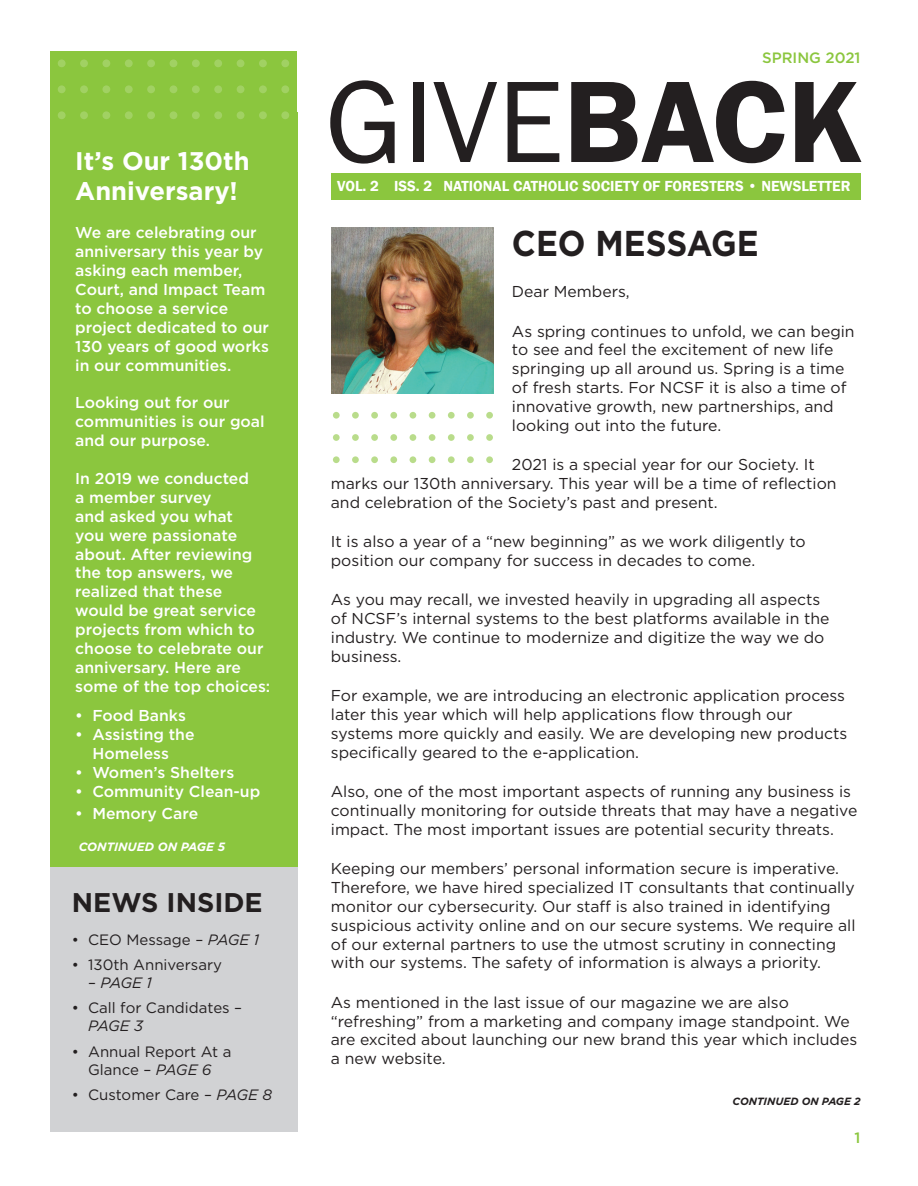
<style>
.page{position:relative;width:918px;height:1186px;background:#fff}
.page>*{position:absolute;margin:0;border:0;box-sizing:border-box;transform-origin:0 0}
.t1{font:120px "Franklin Gothic";color:#231f20}
.t2{font:700 35.85px "Gotham";color:#231f20;scale:.91 1}
.t3{font:700 27px "Gotham";color:#231f20}
.t4{font:700 25.5px/30.6px "Gotham";color:#fff}
.t5{font:15.75px/18.9px "Gotham";color:#231f20}
.t6{font:500 15.75px/18.9px "Gotham";color:#fff}
.t7{font:15px/18px "Gotham";color:#231f20;text-align:center}
.t8{font:600 15px "Franklin Gothic";color:#fff}
.t9{font:500 15px "Gotham";color:#8bc63e}
.t10{font:italic 15px "Gotham";letter-spacing:-.05em;color:#231f20}
.t11{font:italic 700 12px "Gotham";color:#fff}
.t12{font:italic 700 10.5px "Gotham";color:#231f20}
.s1{font-style:italic}
.s2{font-style:normal}
.s3{font-weight:600}
</style>
<div class="page">
<div style="left:50px;top:51px;width:247px;height:867px;background:#8bc63e"></div>
<div style="left:331px;top:173px;width:529px;height:26px;background:#8bc63e"></div>
<div style="left:50px;top:867px;width:247px;height:264px;background:#d1d2d4"></div>
<img style="left:331px;top:227px;width:162px;height:166px">
<div style="left:281px;top:59px;width:8px;height:8px;background:#a1d163;border-radius:50%"></div>
<div style="left:281px;top:85px;width:8px;height:8px;background:#a1d163;border-radius:50%"></div>
<div style="left:259px;top:59px;width:8px;height:8px;background:#a1d163;border-radius:50%"></div>
<div style="left:259px;top:85px;width:8px;height:8px;background:#a1d163;border-radius:50%"></div>
<div style="left:281px;top:111px;width:8px;height:8px;background:#a1d163;border-radius:50%"></div>
<div style="left:259px;top:111px;width:8px;height:8px;background:#a1d163;border-radius:50%"></div>
<div style="left:192px;top:59px;width:8px;height:8px;background:#a1d163;border-radius:50%"></div>
<div style="left:192px;top:85px;width:8px;height:8px;background:#a1d163;border-radius:50%"></div>
<div style="left:169px;top:59px;width:8px;height:8px;background:#a1d163;border-radius:50%"></div>
<div style="left:169px;top:85px;width:8px;height:8px;background:#a1d163;border-radius:50%"></div>
<div style="left:236px;top:59px;width:8px;height:8px;background:#a1d163;border-radius:50%"></div>
<div style="left:236px;top:85px;width:8px;height:8px;background:#a1d163;border-radius:50%"></div>
<div style="left:214px;top:59px;width:8px;height:8px;background:#a1d163;border-radius:50%"></div>
<div style="left:214px;top:85px;width:8px;height:8px;background:#a1d163;border-radius:50%"></div>
<div style="left:192px;top:111px;width:8px;height:8px;background:#a1d163;border-radius:50%"></div>
<div style="left:169px;top:111px;width:8px;height:8px;background:#a1d163;border-radius:50%"></div>
<div style="left:236px;top:111px;width:8px;height:8px;background:#a1d163;border-radius:50%"></div>
<div style="left:214px;top:111px;width:8px;height:8px;background:#a1d163;border-radius:50%"></div>
<div style="left:102px;top:59px;width:8px;height:8px;background:#a1d163;border-radius:50%"></div>
<div style="left:102px;top:85px;width:8px;height:8px;background:#a1d163;border-radius:50%"></div>
<div style="left:80px;top:59px;width:8px;height:8px;background:#a1d163;border-radius:50%"></div>
<div style="left:80px;top:85px;width:8px;height:8px;background:#a1d163;border-radius:50%"></div>
<div style="left:147px;top:59px;width:8px;height:8px;background:#a1d163;border-radius:50%"></div>
<div style="left:147px;top:85px;width:8px;height:8px;background:#a1d163;border-radius:50%"></div>
<div style="left:125px;top:59px;width:8px;height:8px;background:#a1d163;border-radius:50%"></div>
<div style="left:125px;top:85px;width:8px;height:8px;background:#a1d163;border-radius:50%"></div>
<div style="left:102px;top:111px;width:8px;height:8px;background:#a1d163;border-radius:50%"></div>
<div style="left:80px;top:111px;width:8px;height:8px;background:#a1d163;border-radius:50%"></div>
<div style="left:147px;top:111px;width:8px;height:8px;background:#a1d163;border-radius:50%"></div>
<div style="left:125px;top:111px;width:8px;height:8px;background:#a1d163;border-radius:50%"></div>
<div style="left:58px;top:59px;width:8px;height:8px;background:#a1d163;border-radius:50%"></div>
<div style="left:58px;top:85px;width:8px;height:8px;background:#a1d163;border-radius:50%"></div>
<div style="left:58px;top:111px;width:8px;height:8px;background:#a1d163;border-radius:50%"></div>
<div style="left:352px;top:456px;width:6px;height:7px;background:#b9dc8b;border-radius:50%"></div>
<div style="left:371px;top:456px;width:7px;height:7px;background:#b9dc8b;border-radius:50%"></div>
<div style="left:333px;top:456px;width:6px;height:7px;background:#b9dc8b;border-radius:50%"></div>
<div style="left:352px;top:434px;width:6px;height:7px;background:#b9dc8b;border-radius:50%"></div>
<div style="left:352px;top:412px;width:6px;height:7px;background:#b9dc8b;border-radius:50%"></div>
<div style="left:371px;top:434px;width:7px;height:7px;background:#b9dc8b;border-radius:50%"></div>
<div style="left:371px;top:412px;width:7px;height:7px;background:#b9dc8b;border-radius:50%"></div>
<div style="left:333px;top:434px;width:6px;height:7px;background:#b9dc8b;border-radius:50%"></div>
<div style="left:333px;top:412px;width:6px;height:7px;background:#b9dc8b;border-radius:50%"></div>
<svg style="left:428px;top:456px;width:7px;height:7px"></svg>
<svg style="left:447px;top:456px;width:7px;height:7px"></svg>
<div style="left:390px;top:456px;width:7px;height:7px;background:#b9dc8b;border-radius:50%"></div>
<svg style="left:409px;top:456px;width:7px;height:7px"></svg>
<svg style="left:428px;top:434px;width:7px;height:7px"></svg>
<svg style="left:428px;top:412px;width:7px;height:7px"></svg>
<svg style="left:447px;top:434px;width:7px;height:7px"></svg>
<svg style="left:447px;top:412px;width:7px;height:7px"></svg>
<svg style="left:390px;top:434px;width:7px;height:7px"></svg>
<div style="left:390px;top:412px;width:7px;height:7px;background:#b9dc8b;border-radius:50%"></div>
<svg style="left:409px;top:434px;width:7px;height:7px"></svg>
<svg style="left:409px;top:412px;width:7px;height:7px"></svg>
<div style="left:467px;top:456px;width:6px;height:7px;background:#b9dc8b;border-radius:50%"></div>
<svg style="left:486px;top:456px;width:7px;height:7px"></svg>
<div style="left:467px;top:434px;width:6px;height:7px;background:#b9dc8b;border-radius:50%"></div>
<div style="left:467px;top:412px;width:6px;height:7px;background:#b9dc8b;border-radius:50%"></div>
<div style="left:486px;top:434px;width:7px;height:7px;background:#b9dc8b;border-radius:50%"></div>
<svg style="left:486px;top:412px;width:7px;height:7px"></svg>
<h3 class="t4" style="left:75px;top:145px;width:176px">It’s Our 130th<br>Anniversary!</h3>
<p class="t6" style="left:75px;top:223px;width:195px">We are celebrating our anniversary this year by asking each member,<br>Court, and Impact Team to choose a service project dedicated to our<br>130 years of good works in our communities.</p>
<p class="t6" style="left:75px;top:393px;width:191px">Looking out for our communities is our goal and our purpose.</p>
<p class="t6" style="left:75px;top:469px;width:196px">In 2019 we conducted<br>a member survey<br>and asked you what<br>you were passionate about. After reviewing the top answers, we realized that these would be great service projects from which to choose to celebrate our anniversary. Here are some of the top choices:</p>
<p class="t6" style="left:75px;top:706px;width:112px">• Food Banks</p>
<p class="t6" style="left:75px;top:725px;width:121px;text-align:center">• Assisting the<br>Homeless</p>
<p class="t6" style="left:75px;top:763px;width:160px">• Women’s Shelters</p>
<p class="t6" style="left:75px;top:782px;width:186px">• Community Clean-up</p>
<p class="t6" style="left:75px;top:803px;width:124px">• Memory Care</p>
<p class="t11" style="left:79px;top:839px;width:148px">CONTINUED ON PAGE 5</p>
<h3 class="t3" style="left:72px;top:885px;width:192px">NEWS INSIDE</h3>
<p class="t7" style="left:72px;top:930px;width:189px">• CEO Message – <span class="s1">PAGE 1</span></p>
<p class="t7" style="left:72px;top:955px;width:151px">• 130th Anniversary</p>
<p class="t10" style="left:88px;top:973px;width:65px"><span class="s2">–</span> PAGE 1</p>
<p class="t7" style="left:72px;top:999px;width:172px">• Call for Candidates –</p>
<p class="t10" style="left:88px;top:1016px;width:57px">PAGE 3</p>
<p class="t7" style="left:72px;top:1042px;width:161px">• Annual Report At a<br>Glance – <span class="s1">PAGE 6</span></p>
<p class="t7" style="left:72px;top:1085px;width:201px">• Customer Care – <span class="s1">PAGE 8</span></p>
<p class="t9" style="left:761px;top:48px;width:100px">SPRING 2021</p>
<h1 class="t1" style="left:325px;top:48px;width:539px">GIVE<span class="s3">BACK</span></h1>
<p class="t8" style="left:337px;top:176px;width:514px">VOL. 2 ISS. 2 NATIONAL CATHOLIC SOCIETY OF FORESTERS • NEWSLETTER</p>
<h2 class="t2" style="left:512px;top:220px;width:272px">CEO MESSAGE</h2>
<p class="t5" style="left:512px;top:282px;width:119px">Dear Members,</p>
<p class="t5" style="left:512px;top:321px;width:344px">As spring continues to unfold, we can begin to see and feel the excitement of new life springing up all around us. Spring is a time of fresh starts. For NCSF it is also a time of innovative growth, new partnerships, and looking out into the future.</p>
<p class="t5" style="left:331px;top:455px;width:507px;text-indent:181px">2021 is a special year for our Society. It marks our 130th anniversary. This year will be a time of reflection and celebration of the Society’s past and present.</p>
<p class="t5" style="left:331px;top:532px;width:476px">It is also a year of a “new beginning” as we work diligently to position our company for success in decades to come.</p>
<p class="t5" style="left:331px;top:590px;width:500px">As you may recall, we invested heavily in upgrading all aspects of NCSF’s internal systems to the best platforms available in the industry. We continue to modernize and digitize the way we do business.</p>
<p class="t5" style="left:331px;top:686px;width:517px">For example, we are introducing an electronic application process later this year which will help applications flow through our systems more quickly and easily. We are developing new products specifically geared to the e-application.</p>
<p class="t5" style="left:331px;top:782px;width:528px">Also, one of the most important aspects of running any business is continually monitoring for outside threats that may have a negative impact. The most important issues are potential security threats.</p>
<p class="t5" style="left:331px;top:859px;width:526px">Keeping our members’ personal information secure is imperative.<br>Therefore, we have hired specialized IT consultants that continually monitor our cybersecurity. Our staff is also trained in identifying suspicious activity online and on our secure systems. We require all of our external partners to use the utmost scrutiny in connecting with our systems. The safety of information is always a priority.</p>
<p class="t5" style="left:331px;top:992px;width:527px">As mentioned in the last issue of our magazine we are also “refreshing” from a marketing and company image standpoint. We are excited about launching our new brand this year which includes a new website.</p>
<p class="t12" style="left:732px;top:1094px;width:129px">CONTINUED ON PAGE 2</p>
<p class="t9" style="left:854px;top:1128px;width:7px">1</p>
</div>
